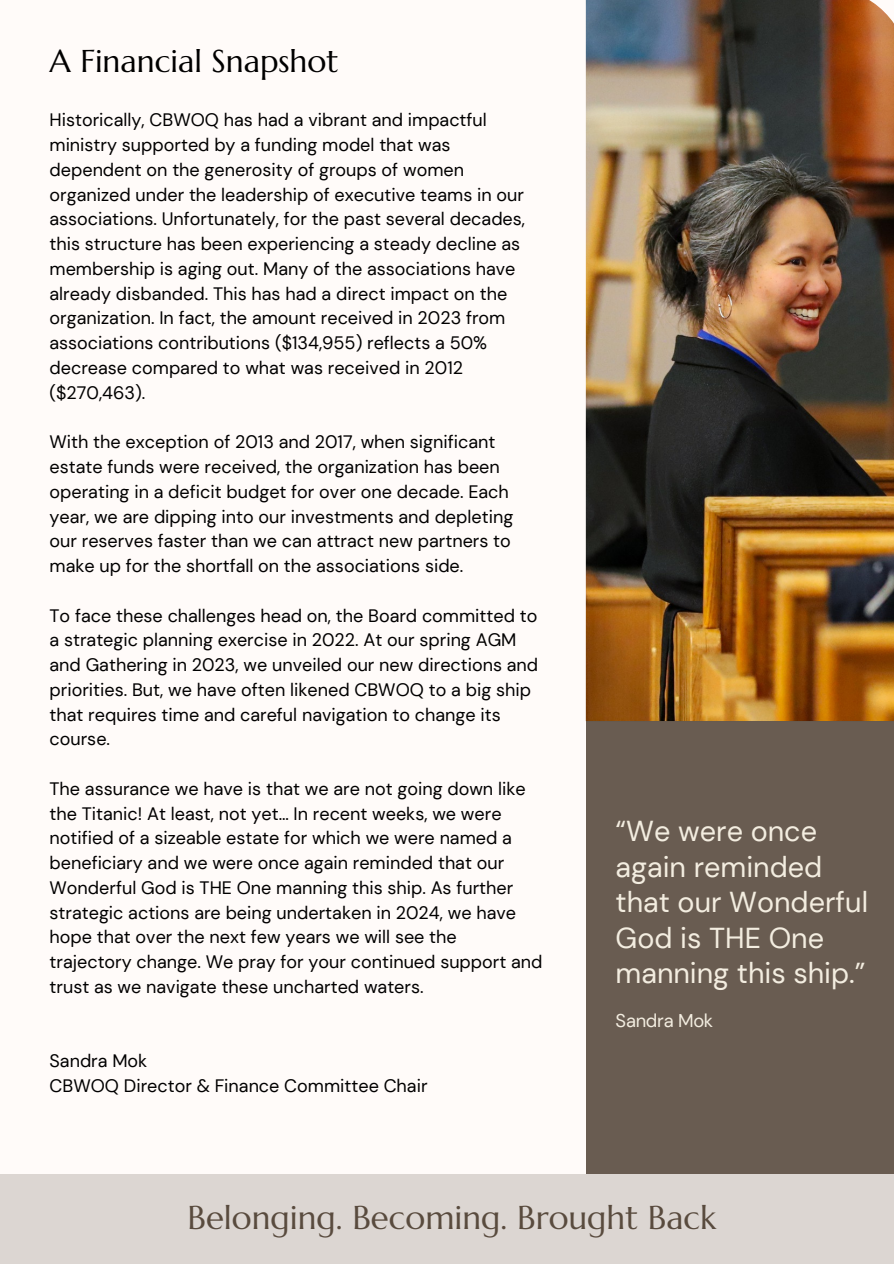
<style>
.page{position:relative;width:894px;height:1264px;background:#fff}
.page>*{position:absolute;margin:0;border:0;box-sizing:border-box;transform-origin:0 0}
.t1{font:33px "Marcellus";color:#594b3e}
.t2{font:31.5px "Marcellus";color:#000}
.t3{font:28.8px/35.4px "DM Sans";color:#f3ede0}
.t4{font:18.45px "DM Sans";letter-spacing:-.015em;color:#f3ede0}
.t5{font:18px/24.8px "DM Sans";color:#000}
</style>
<div class="page">
<div style="left:0;top:0;width:893px;height:1263px;background:#fffbf9"></div>
<img style="left:585px;top:0;width:308px;height:721px">
<div style="left:585px;top:721px;width:308px;height:542px;background:#695c51"></div>
<div style="left:0;top:1174px;width:893px;height:89px;background:#dcd6d2"></div>
<h2 class="t2" style="left:50px;top:42px;width:290px">A Financial Snapshot</h2>
<p class="t5" style="left:50px;top:108px;width:477px">Historically, CBWOQ has had a vibrant and impactful ministry supported by a funding model that was dependent on the generosity of groups of women organized under the leadership of executive teams in our associations. Unfortunately, for the past several decades, this structure has been experiencing a steady decline as membership is aging out. Many of the associations have already disbanded. This has had a direct impact on the organization. In fact, the amount received in 2023 from associations contributions ($134,955) reflects a 50% decrease compared to what was received in 2012 ($270,463).</p>
<p class="t5" style="left:50px;top:429px;width:465px">With the exception of 2013 and 2017, when significant estate funds were received, the organization has been operating in a deficit budget for over one decade. Each year, we are dipping into our investments and depleting our reserves faster than we can attract new partners to make up for the shortfall on the associations side.</p>
<p class="t5" style="left:50px;top:603px;width:490px">To face these challenges head on, the Board committed to a strategic planning exercise in 2022. At our spring AGM and Gathering in 2023, we unveiled our new directions and priorities. But, we have often likened CBWOQ to a big ship that requires time and careful navigation to change its course.</p>
<p class="t5" style="left:50px;top:776px;width:494px">The assurance we have is that we are not going down like the Titanic! At least, not yet… In recent weeks, we were notified of a sizeable estate for which we were named a beneficiary and we were once again reminded that our Wonderful God is THE One manning this ship. As further strategic actions are being undertaken in 2024, we have hope that over the next few years we will see the trajectory change. We pray for your continued support and trust as we navigate these uncharted waters.</p>
<p class="t5" style="left:50px;top:1048px;width:379px">Sandra Mok<br>CBWOQ Director &amp; Finance Committee Chair</p>
<h3 class="t3" style="left:615px;top:813px;width:254px">“We were once again reminded that our Wonderful<br>God is THE One manning this ship.”</h3>
<p class="t4" style="left:615px;top:1009px;width:99px">Sandra Mok</p>
<h1 class="t1" style="left:187px;top:1196px;width:530px">Belonging. Becoming. Brought Back</h1>
</div>
